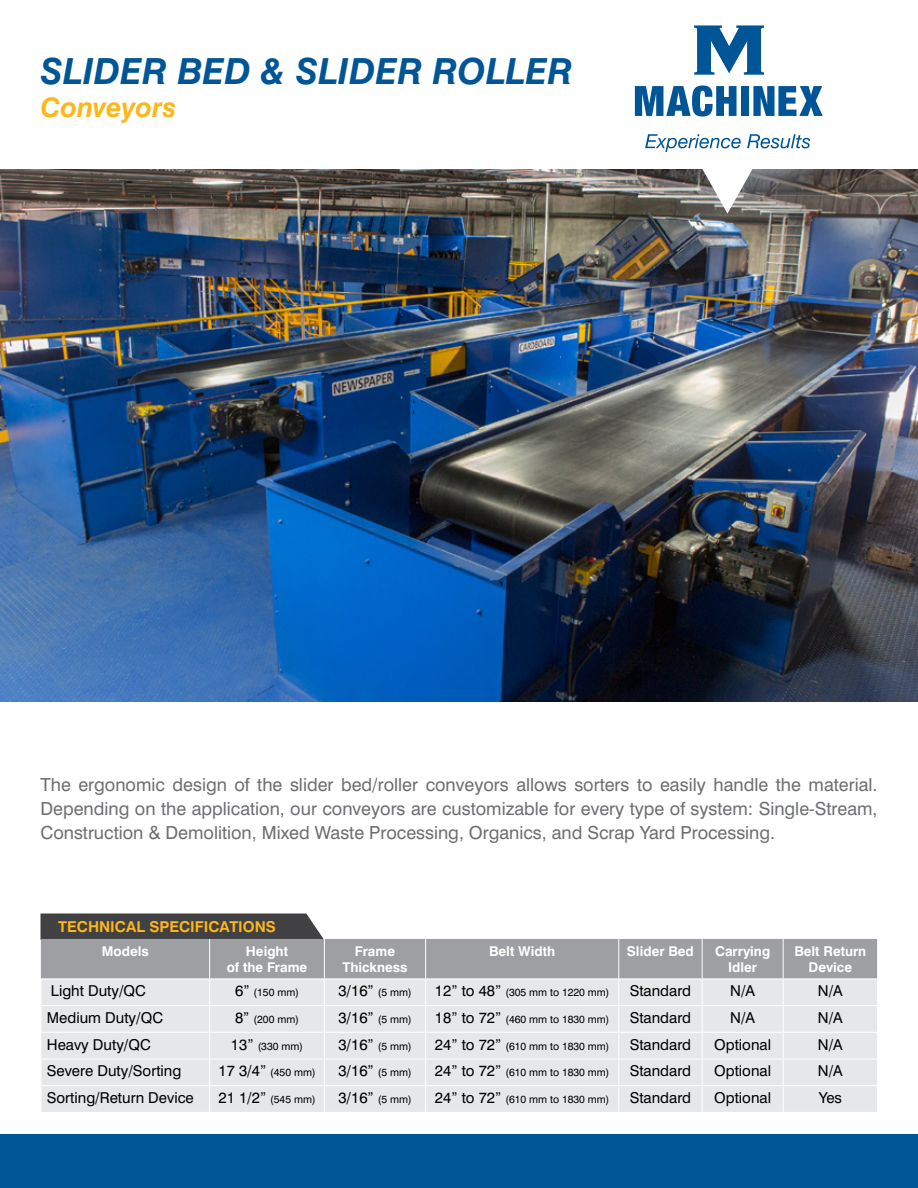
<style>
.page{position:relative;width:918px;height:1188px;background:#fff}
.page>*{position:absolute;margin:0;border:0;box-sizing:border-box;transform-origin:0 0}
.t1{font:italic 700 36px "Swiss 721 BT";color:#005596}
.t2{font:italic 700 27px "Swiss 721 BT";color:#fdb71b}
.t3{font:18px/24px "Swiss 721 BT";color:#6d6e71;text-align:justify}
.t4{font:15px "Swiss 721 BT";color:#000}
.t5{font:700 15px "Swiss 721 BT";color:#fdb71b}
.t6{font:700 13.5px/16.2px "Swiss 721 BT";color:#fff;text-align:center}
.t7{font:10.5px "Swiss 721 BT";color:#000}
.s1{font-size:15px}
.s2{font-size:10.5px}
</style>
<div class="page">
<img style="left:0;top:170px;width:918px;height:532px">
<div style="left:0;top:1134px;width:918px;height:54px;background:#005596"></div>
<svg style="left:40px;top:914px;width:838px;height:198px;background:#d3d4d6"></svg>
<svg style="left:635px;top:85px;width:102px;height:32px"></svg>
<div style="left:741px;top:86px;width:8px;height:30px;background:#005596"></div>
<svg style="left:753px;top:86px;width:70px;height:30px"></svg>
<svg style="left:694px;top:26px;width:70px;height:48px"></svg>
<svg style="left:645px;top:134px;width:165px;height:80px"></svg>
<h1 class="t1" style="left:40px;top:50px;width:533px">SLIDER BED &amp; SLIDER ROLLER</h1>
<h2 class="t2" style="left:40px;top:91px;width:137px">Conveyors</h2>
<p class="t3" style="left:40px;top:772px;width:839px">The ergonomic design of the slider bed/roller conveyors allows sorters to easily handle the material.<br>Depending on the application, our conveyors are customizable for every type of system: Single-Stream, Construction &amp; Demolition, Mixed Waste Processing, Organics, and Scrap Yard Processing.</p>
<p class="t5" style="left:58px;top:917px;width:219px">TECHNICAL SPECIFICATIONS</p>
<p class="t6" style="left:102px;top:943px;width:49px">Models</p>
<p class="t6" style="left:227px;top:943px;width:82px">Height<br>of the Frame</p>
<p class="t6" style="left:342px;top:943px;width:67px">Frame<br>Thickness</p>
<p class="t6" style="left:489px;top:943px;width:68px">Belt Width</p>
<p class="t6" style="left:627px;top:943px;width:68px">Slider Bed</p>
<p class="t6" style="left:715px;top:943px;width:57px">Carrying<br>Idler</p>
<p class="t6" style="left:794px;top:943px;width:73px">Belt Return<br>Device</p>
<p class="t4" style="left:51px;top:982px;width:96px">Light Duty/QC</p>
<p class="t7" style="left:235px;top:986px;width:65px"><span class="s1">6”</span> (150 mm)</p>
<p class="t4" style="left:338px;top:982px;width:75px">3/16” <span class="s2">(5 mm)</span></p>
<p class="t7" style="left:435px;top:986px;width:176px"><span class="s1">12” to 48”</span> (305 mm to 1220 mm)</p>
<p class="t4" style="left:630px;top:982px;width:63px">Standard</p>
<p class="t4" style="left:730px;top:982px;width:26px">N/A</p>
<p class="t4" style="left:818px;top:982px;width:26px">N/A</p>
<p class="t4" style="left:47px;top:1009px;width:118px">Medium Duty/QC</p>
<p class="t7" style="left:235px;top:1013px;width:65px"><span class="s1">8”</span> (200 mm)</p>
<p class="t4" style="left:338px;top:1009px;width:75px">3/16” <span class="s2">(5 mm)</span></p>
<p class="t7" style="left:435px;top:1013px;width:176px"><span class="s1">18” to 72”</span> (460 mm to 1830 mm)</p>
<p class="t4" style="left:630px;top:1009px;width:63px">Standard</p>
<p class="t4" style="left:730px;top:1009px;width:26px">N/A</p>
<p class="t4" style="left:818px;top:1009px;width:26px">N/A</p>
<p class="t4" style="left:47px;top:1035px;width:105px">Heavy Duty/QC</p>
<p class="t7" style="left:231px;top:1040px;width:74px"><span class="s1">13”</span> (330 mm)</p>
<p class="t4" style="left:338px;top:1035px;width:75px">3/16” <span class="s2">(5 mm)</span></p>
<p class="t7" style="left:435px;top:1040px;width:176px"><span class="s1">24” to 72”</span> (610 mm to 1830 mm)</p>
<p class="t4" style="left:630px;top:1035px;width:63px">Standard</p>
<p class="t4" style="left:714px;top:1035px;width:58px">Optional</p>
<p class="t4" style="left:818px;top:1035px;width:26px">N/A</p>
<p class="t4" style="left:47px;top:1062px;width:136px">Severe Duty/Sorting</p>
<p class="t7" style="left:218px;top:1066px;width:99px"><span class="s1">17 3/4”</span> (450 mm)</p>
<p class="t4" style="left:338px;top:1062px;width:75px">3/16” <span class="s2">(5 mm)</span></p>
<p class="t7" style="left:435px;top:1066px;width:176px"><span class="s1">24” to 72”</span> (610 mm to 1830 mm)</p>
<p class="t4" style="left:630px;top:1062px;width:63px">Standard</p>
<p class="t4" style="left:714px;top:1062px;width:58px">Optional</p>
<p class="t4" style="left:818px;top:1062px;width:26px">N/A</p>
<p class="t4" style="left:47px;top:1089px;width:148px">Sorting/Return Device</p>
<p class="t7" style="left:218px;top:1093px;width:99px"><span class="s1">21 1/2”</span> (545 mm)</p>
<p class="t4" style="left:338px;top:1089px;width:75px">3/16” <span class="s2">(5 mm)</span></p>
<p class="t7" style="left:435px;top:1093px;width:176px"><span class="s1">24” to 72”</span> (610 mm to 1830 mm)</p>
<p class="t4" style="left:630px;top:1089px;width:63px">Standard</p>
<p class="t4" style="left:714px;top:1089px;width:58px">Optional</p>
<p class="t4" style="left:819px;top:1089px;width:25px">Yes</p>
</div>
